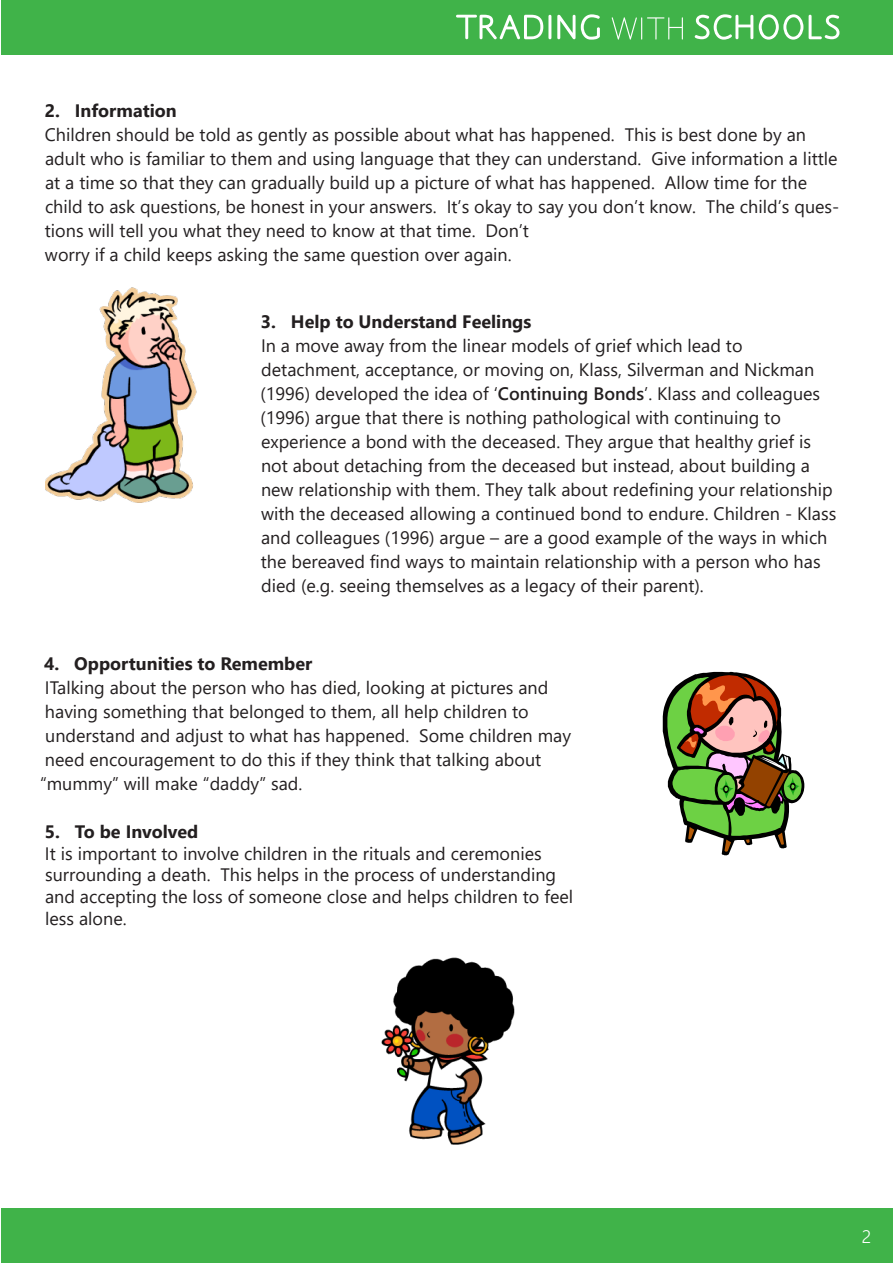
<style>
.page{position:relative;width:893px;height:1263px;background:#fff}
.page>*{position:absolute;margin:0;border:0;box-sizing:border-box;transform-origin:0 0}
.Body{font:18px/24px "Segoe UI";color:#231f20}
.Body-2{font:700 18px "Segoe UI";color:#231f20}
.t1{font:300 18px "Segoe UI";color:#fff}
.s1{font-weight:600}
</style>
<div class="page">
<div style="left:1px;top:0;width:892px;height:54px;background:#40b349"></div>
<div style="left:1px;top:1209px;width:892px;height:54px;background:#40b349"></div>
<svg style="left:695px;top:14px;width:144px;height:26px"></svg>
<svg style="left:612px;top:17px;width:71px;height:23px"></svg>
<svg style="left:456px;top:14px;width:144px;height:26px"></svg>
<img style="left:45px;top:287px;width:152px;height:216px">
<svg style="left:663px;top:672px;width:141px;height:183px"></svg>
<img style="left:381px;top:957px;width:134px;height:188px">
<p class="Body-2" style="left:45px;top:94px;width:134px">2. Information</p>
<p class="Body" style="left:45px;top:121px;width:796px">Children should be told as gently as possible about what has happened. This is best done by an adult who is familiar to them and using language that they can understand. Give information a little at a time so that they can gradually build up a picture of what has happened. Allow time for the child to ask questions, be honest in your answers. It’s okay to say you don’t know. The child’s ques&shy;tions will tell you what they need to know at that time. Don’t</p>
<p class="Body" style="left:45px;top:241px;width:468px">worry if a child keeps asking the same question over again.</p>
<p class="Body-2" style="left:261px;top:304px;width:272px">3. Help to Understand Feelings</p>
<p class="Body" style="left:260px;top:332px;width:577px">In a move away from the linear models of grief which lead to detachment, acceptance, or moving on, Klass, Silverman and Nickman (1996) developed the idea of ‘<span class="s1">Continuing Bonds</span>’. Klass and colleagues (1996) argue that there is nothing pathological with continuing to experience a bond with the deceased. They argue that healthy grief is not about detaching from the deceased but instead, about building a new relationship with them. They talk about redefining your relationship with the deceased allowing a continued bond to endure. Children - Klass and colleagues (1996) argue – are a good example of the ways in which the bereaved find ways to maintain relationship with a person who has died (e.g. seeing themselves as a legacy of their parent).</p>
<p class="Body-2" style="left:44px;top:647px;width:270px">4. Opportunities to Remember</p>
<p class="Body" style="left:40px;top:674px;width:533px">ITalking about the person who has died, looking at pictures and having something that belonged to them, all help children to understand and adjust to what has happened. Some children may need encouragement to do this if they think that talking about “mummy” will make “daddy” sad.</p>
<p class="Body-2" style="left:45px;top:815px;width:155px">5. To be Involved</p>
<p class="Body" style="left:45px;top:841px;width:530px;line-height:21.6px">It is important to involve children in the rituals and ceremonies surrounding a death. This helps in the process of understanding and accepting the loss of someone close and helps children to feel less alone.</p>
<p class="t1" style="left:862px;top:1219px;width:11px">2</p>
</div>
